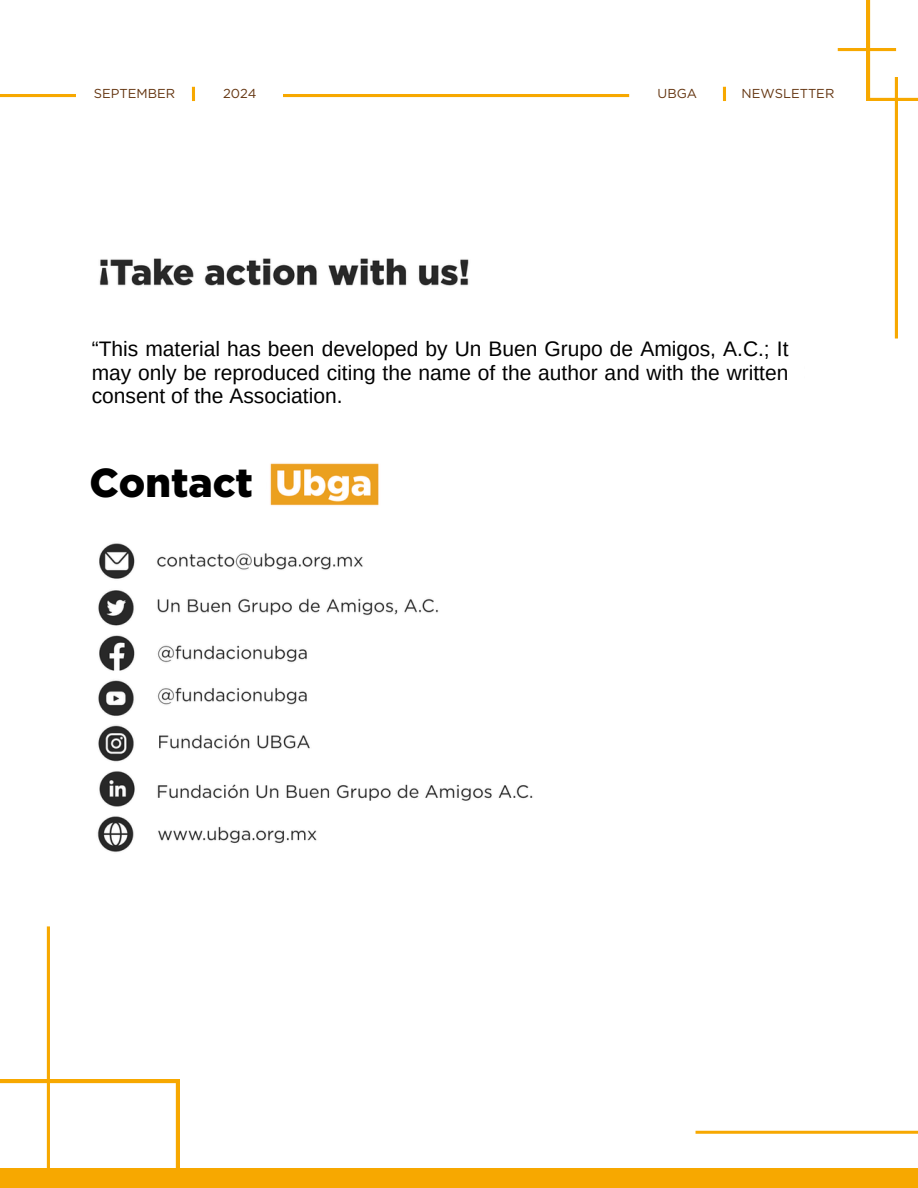
<style>
.page{position:relative;width:918px;height:1188px;background:#fff}
.page>*{position:absolute;margin:0;border:0;box-sizing:border-box;transform-origin:0 0}
.t1{font:900 40.35px "Gotham";color:#000}
.t2{font:21px/23.7px "Arimo";color:#000;text-align:justify}
.t3{font:12.9px "Gotham";color:#643510}
</style>
<div class="page">
<svg style="left:838px;top:0;width:80px;height:339px"></svg>
<svg style="left:0;top:87px;width:629px;height:14px"></svg>
<svg style="left:723px;top:87px;width:3px;height:14px"></svg>
<div style="left:0;top:1168px;width:918px;height:20px;background:#f7a800"></div>
<svg style="left:0;top:926px;width:179px;height:242px"></svg>
<svg style="left:695px;top:1131px;width:223px;height:3px"></svg>
<img style="left:92px;top:258px;width:441px;height:669px">
<div style="left:76px;top:448px;width:191px;height:71px;background:#fff;border-radius:36px"></div>
<div style="left:92px;top:331px;width:712px;height:83px;background:#fff"></div>
<h3 class="t3" style="left:94px;top:86px;width:83px">SEPTEMBER</h3>
<p class="t3" style="left:223px;top:86px;width:35px">2024</p>
<p class="t3" style="left:658px;top:86px;width:41px">UBGA</p>
<p class="t3" style="left:742px;top:86px;width:94px">NEWSLETTER</p>
<p class="t2" style="left:92px;top:337px;width:698px">“This material has been developed by Un Buen Grupo de Amigos, A.C.; It may only be reproduced citing the name of the author and with the written consent of the Association.</p>
<h3 class="t1" style="left:89px;top:458px;width:165px">Contact</h3>
</div>
